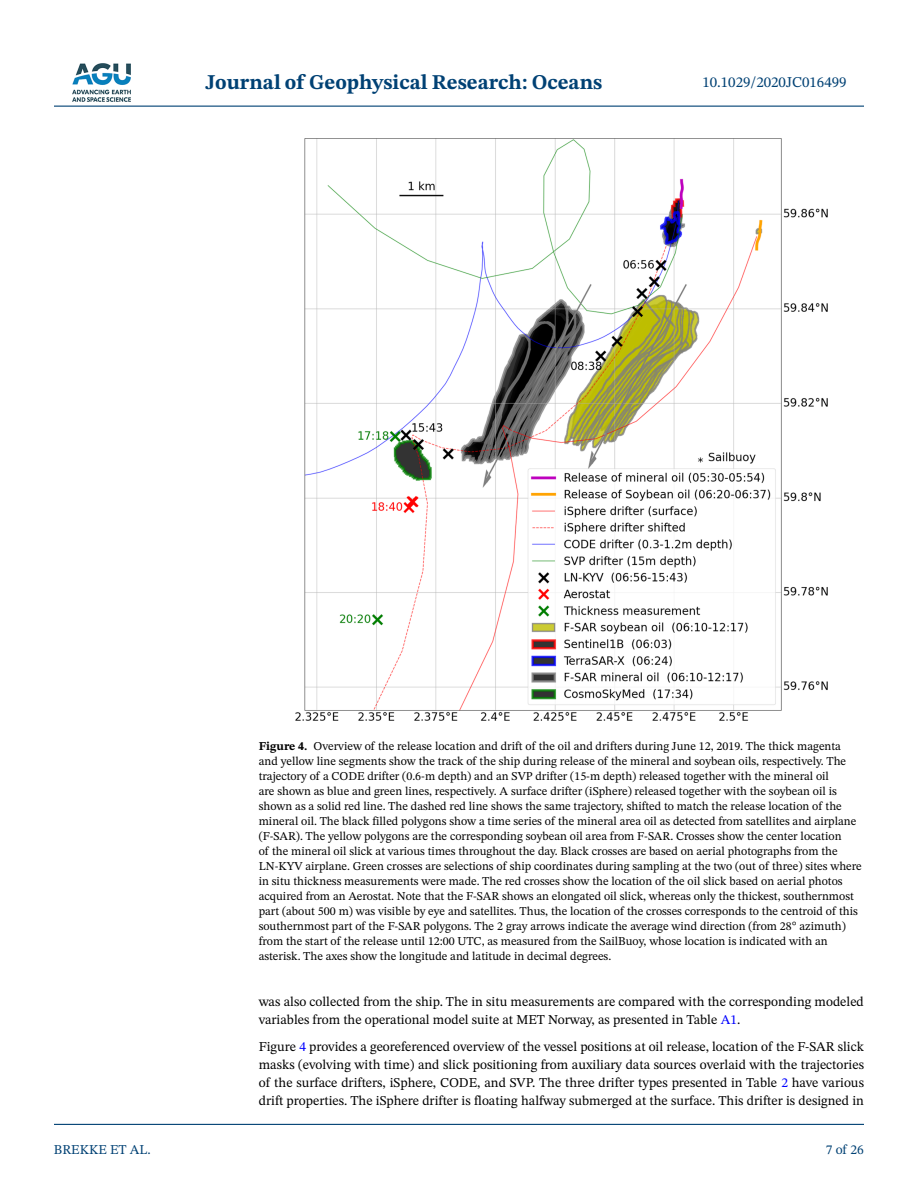
<style>
.page{position:relative;width:918px;height:1188px;background:#fff}
.page>*{position:absolute;margin:0;border:0;box-sizing:border-box;transform-origin:0 0}
.t1{font:700 21px "STIX Two Text";color:#004174}
.t2{font:15px "STIX Two Text";color:#004174}
.t3{font:13.5px/18px "STIX Two Text";color:#000}
.t4{font:13.5px "STIX Two Text";color:#004174}
.t5{font:12px/15px "STIX Two Text";color:#000}
.s1{font-weight:700}
.s2{color:#00f}
</style>
<div class="page">
<hr style="left:54px;top:106px;width:810px;height:1px;background:#004174">
<hr style="left:54px;top:1124px;width:810px;height:1px;background:#004174">
<img style="left:72px;top:63px;width:59px;height:39px">
<img style="left:295px;top:138px;width:533px;height:583px">
<h1 class="t1" style="left:206px;top:67px;width:398px">Journal of Geophysical Research: Oceans</h1>
<p class="t2" style="left:702px;top:72px;width:146px">10.1029/2020JC016499</p>
<p class="t4" style="left:54px;top:1140px;width:98px">BREKKE ET AL.</p>
<p class="t5" style="left:259px;top:738px;width:605px"><span class="s1">Figure 4.</span> Overview of the release location and drift of the oil and drifters during June 12, 2019. The thick magenta and yellow line segments show the track of the ship during release of the mineral and soybean oils, respectively. The trajectory of a CODE drifter (0.6-m depth) and an SVP drifter (15-m depth) released together with the mineral oil<br>are shown as blue and green lines, respectively. A surface drifter (iSphere) released together with the soybean oil is shown as a solid red line. The dashed red line shows the same trajectory, shifted to match the release location of the mineral oil. The black filled polygons show a time series of the mineral area oil as detected from satellites and airplane (F-SAR). The yellow polygons are the corresponding soybean oil area from F-SAR. Crosses show the center location<br>of the mineral oil slick at various times throughout the day. Black crosses are based on aerial photographs from the LN-KYV airplane. Green crosses are selections of ship coordinates during sampling at the two (out of three) sites where in situ thickness measurements were made. The red crosses show the location of the oil slick based on aerial photos acquired from an Aerostat. Note that the F-SAR shows an elongated oil slick, whereas only the thickest, southernmost part (about 500 m) was visible by eye and satellites. Thus, the location of the crosses corresponds to the centroid of this southernmost part of the F-SAR polygons. The 2 gray arrows indicate the average wind direction (from 28° azimuth) from the start of the release until 12:00 UTC, as measured from the SailBuoy, whose location is indicated with an asterisk. The axes show the longitude and latitude in decimal degrees.</p>
<p class="t3" style="left:259px;top:993px;width:607px">was also collected from the ship. The in situ measurements are compared with the corresponding modeled variables from the operational model suite at MET Norway, as presented in Table <span class="s2">A1</span>.</p>
<p class="t3" style="left:259px;top:1038px;width:607px;text-align:justify">Figure <span class="s2">4</span> provides a georeferenced overview of the vessel positions at oil release, location of the F-SAR slick masks (evolving with time) and slick positioning from auxiliary data sources overlaid with the trajectories of the surface drifters, iSphere, CODE, and SVP. The three drifter types presented in Table <span class="s2">2</span> have various drift properties. The iSphere drifter is floating halfway submerged at the surface. This drifter is designed in</p>
<p class="t4" style="left:826px;top:1140px;width:40px">7 of 26</p>
</div>
